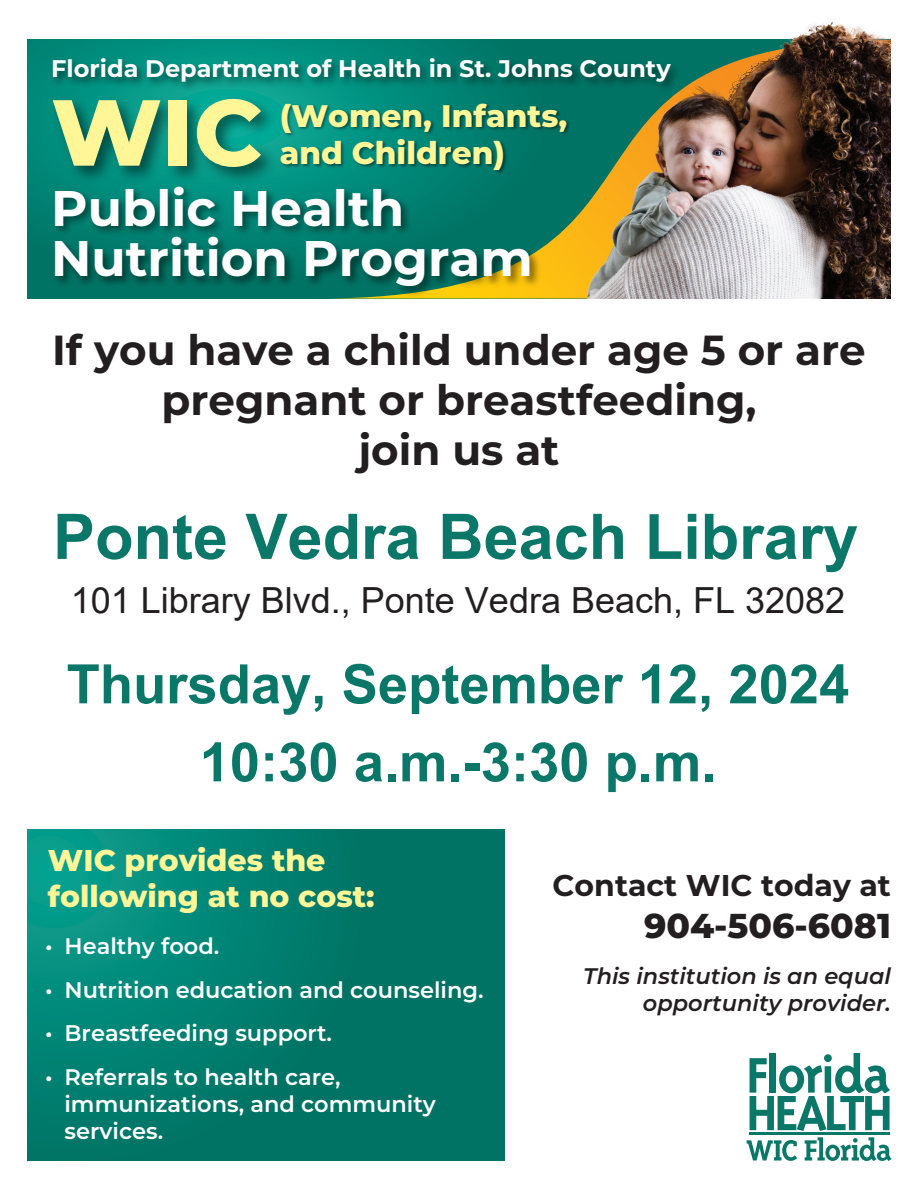
<style>
.page{position:relative;width:918px;height:1188px;background:#fff}
.page>*{position:absolute;margin:0;border:0;box-sizing:border-box;transform-origin:0 0}
.t1{font:800 93.6px "Montserrat";color:#fff698}
.t2{font:700 63px "Arial";color:#0b7768}
.t3{font:700 54.45px/78px "Arial";color:#0b7768;text-align:center}
.t4{font:700 49.95px/50.6px "Montserrat";color:#fff}
.t5{font:700 42px/50.4px "Montserrat";color:#231f20;text-align:center}
.t6{font:36px "Arial";color:#231f20}
.t7{font:800 34.5px "Montserrat";color:#231f20}
.t8{font:800 31.2px/37.3px "Montserrat";color:#fff698}
.t9{font:800 30px/36px "Montserrat";color:#fff698}
.t10{font:700 30px "Montserrat";color:#231f20}
.t11{font:700 24px "Montserrat";color:#fff}
.t12{font:600 22.5px/27px "Montserrat";color:#fff}
.t13{font:italic 600 22.5px/27px "Montserrat";color:#231f20;text-align:right}
</style>
<div class="page">
<svg style="left:747px;top:1140px;width:50px;height:21px"></svg>
<svg style="left:805px;top:1137px;width:87px;height:24px"></svg>
<hr style="left:749px;top:1133px;width:141px;height:2px;background:#0b7768">
<svg style="left:750px;top:1053px;width:140px;height:78px"></svg>
<svg style="left:27px;top:39px;width:864px;height:260px;background:#008475"></svg>
<img style="left:497px;top:22px;width:394px;height:277px">
<svg style="left:27px;top:829px;width:477px;height:332px;background:#007d6e"></svg>
<img style="left:46px;top:179px;width:501px;height:120px">
<img style="left:46px;top:51px;width:640px;height:47px">
<img style="left:43px;top:78px;width:243px;height:136px">
<img style="left:277px;top:98px;width:297px;height:81px">
<p class="t11" style="left:51px;top:51px;width:621px">Florida Department of Health in St. Johns County</p>
<h1 class="t1" style="left:51px;top:64px;width:213px">WIC</h1>
<h3 class="t8" style="left:280px;top:95px;width:289px">(Women, Infants, and Children)</h3>
<h3 class="t4" style="left:51px;top:180px;width:483px">Public Health<br>Nutrition Program</h3>
<h3 class="t5" style="left:52px;top:322px;width:815px">If you have a child under age 5 or are pregnant or breastfeeding,<br>join us at</h3>
<h2 class="t2" style="left:53px;top:492px;width:807px">Ponte Vedra Beach Library</h2>
<h3 class="t6" style="left:71px;top:576px;width:776px">101 Library Blvd., Ponte Vedra Beach, FL 32082</h3>
<h3 class="t3" style="left:67px;top:646px;width:784px">Thursday, September 12, 2024<br>10:30 a.m.-3:30 p.m.</h3>
<h3 class="t9" style="left:48px;top:840px;width:328px">WIC provides the following at no cost:</h3>
<p class="t12" style="left:45px;top:932px;width:176px">• Healthy food.</p>
<p class="t12" style="left:45px;top:975px;width:440px">• Nutrition education and counseling.</p>
<p class="t12" style="left:45px;top:1019px;width:289px">• Breastfeeding support.</p>
<p class="t12" style="left:64px;top:1062px;width:373px;text-indent:-19px">• Referrals to health care, immunizations, and community services.</p>
<h3 class="t10" style="left:553px;top:864px;width:340px">Contact WIC today at</h3>
<h3 class="t7" style="left:644px;top:900px;width:248px">904-506-6081</h3>
<p class="t13" style="left:583px;top:962px;width:309px">This institution is an equal opportunity provider.</p>
</div>
